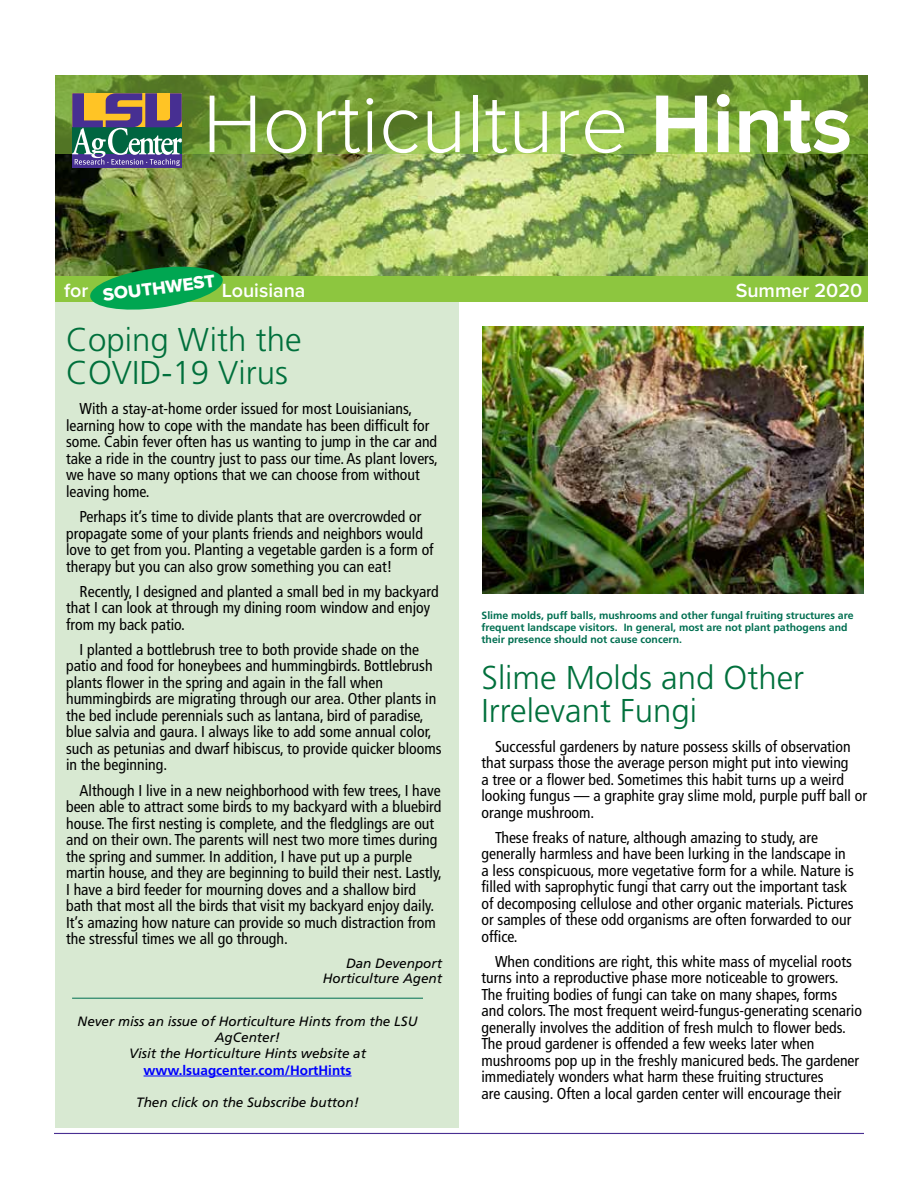
<style>
.page{position:relative;width:918px;height:1188px;background:#fff}
.page>*{position:absolute;margin:0;border:0;box-sizing:border-box;transform-origin:0 0}
.t1{font:300 84.75px "Proxima Nova";color:#fff}
.Headings_H1{font:300 33px/33px "Frutiger LT Std";color:#00703c}
.t2{font:600 19.8px "Proxima Nova";color:#fff}
.t3{font:18.3px "Proxima Nova Extrabld";color:#fff}
.Body_text_P{font:condensed 15.75px/16.5px "Frutiger LT Std";color:#000}
.Website{font:italic 13.5px/16.2px "Frutiger LT Std";color:#000;text-align:center}
.Website-2{font:700 13.5px "Frutiger LT Std";color:#00f}
.author_name_P{font:italic 13.5px "Frutiger LT Std";color:#000}
.Caption_P{font:700 10.5px/12px "Frutiger LT Std";color:#006f51}
.s1{font-weight:700}
</style>
<div class="page">
<div style="left:55px;top:297px;width:404px;height:831px;background:#d8e9d2"></div>
<hr style="left:144px;top:1076px;width:208px;height:1px;background:#00f">
<img style="left:55px;top:154px;width:813px;height:122px">
<svg style="left:55px;top:76px;width:813px;height:78px;background:#77a139"></svg>
<div style="left:55px;top:276px;width:813px;height:26px;background:#8dc63f"></div>
<div style="left:72px;top:154px;width:110px;height:14px;background:#472f92"></div>
<svg style="left:72px;top:93px;width:110px;height:73px"></svg>
<svg style="left:89px;top:264px;width:135px;height:46px"></svg>
<img style="left:482px;top:327px;width:382px;height:267px">
<hr style="left:72px;top:998px;width:351px;height:1px;background:#006f51">
<hr style="left:54px;top:1133px;width:810px;height:1px;background:#492f92">
<p class="t1" style="left:203px;top:77px;width:651px">Horticulture <span class="s1">Hints</span></p>
<p class="t3" style="left:102px;top:281px;width:114px;rotate:-7deg">SOUTHWEST</p>
<h1 class="Headings_H1" style="left:66px;top:324px;width:237px">Coping With the<br>COVID-19 Virus</h1>
<p class="Body_text_P" style="left:66px;top:401px;width:373px;text-indent:14px">With a stay-at-home order issued for most Louisianians, learning how to cope with the mandate has been difficult for some. Cabin fever often has us wanting to jump in the car and take a ride in the country just to pass our time. As plant lovers, we have so many options that we can choose from without leaving home.</p>
<p class="Body_text_P" style="left:66px;top:509px;width:369px;text-indent:14px">Perhaps it’s time to divide plants that are overcrowded or propagate some of your plants friends and neighbors would love to get from you. Planting a vegetable garden is a form of therapy but you can also grow something you can eat!</p>
<p class="Body_text_P" style="left:66px;top:583px;width:374px;text-indent:14px">Recently, I designed and planted a small bed in my backyard that I can look at through my dining room window and enjoy from my back patio.</p>
<p class="Body_text_P" style="left:66px;top:641px;width:377px;text-indent:14px">I planted a bottlebrush tree to both provide shade on the patio and food for honeybees and hummingbirds. Bottlebrush plants flower in the spring and again in the fall when hummingbirds are migrating through our area. Other plants in the bed include perennials such as lantana, bird of paradise, blue salvia and gaura. I always like to add some annual color, such as petunias and dwarf hibiscus, to provide quicker blooms in the beginning.</p>
<p class="Body_text_P" style="left:66px;top:782px;width:378px;text-indent:14px">Although I live in a new neighborhood with few trees, I have been able to attract some birds to my backyard with a bluebird house. The first nesting is complete, and the fledglings are out and on their own. The parents will nest two more times during the spring and summer. In addition, I have put up a purple martin house, and they are beginning to build their nest. Lastly, I have a bird feeder for mourning doves and a shallow bird bath that most all the birds that visit my backyard enjoy daily.<br>It’s amazing how nature can provide so much distraction from the stressful times we all go through.</p>
<p class="author_name_P" style="left:346px;top:955px;width:98px">Dan Devenport</p>
<p class="author_name_P" style="left:323px;top:970px;width:121px">Horticulture Agent</p>
<p class="t2" style="left:64px;top:276px;width:26px">for</p>
<p class="t2" style="left:222px;top:276px;width:85px">Louisiana</p>
<p class="t2" style="left:736px;top:276px;width:128px">Summer 2020</p>
<p class="Caption_P" style="left:482px;top:610px;width:374px">Slime molds, puff balls, mushrooms and other fungal fruiting structures are frequent landscape visitors. In general, most are not plant pathogens and their presence should not cause concern.</p>
<h1 class="Headings_H1" style="left:482px;top:661px;width:324px">Slime Molds and Other<br>Irrelevant Fungi</h1>
<p class="Body_text_P" style="left:482px;top:738px;width:387px;text-indent:14px">Successful gardeners by nature possess skills of observation that surpass those the average person might put into viewing<br>a tree or a flower bed. Sometimes this habit turns up a weird looking fungus — a graphite gray slime mold, purple puff ball or orange mushroom.</p>
<p class="Body_text_P" style="left:482px;top:829px;width:374px;text-indent:14px">These freaks of nature, although amazing to study, are generally harmless and have been lurking in the landscape in a less conspicuous, more vegetative form for a while. Nature is filled with saprophytic fungi that carry out the important task of decomposing cellulose and other organic materials. Pictures or samples of these odd organisms are often forwarded to our office.</p>
<p class="Body_text_P" style="left:482px;top:953px;width:382px;text-indent:14px">When conditions are right, this white mass of mycelial roots turns into a reproductive phase more noticeable to growers.<br>The fruiting bodies of fungi can take on many shapes, forms and colors. The most frequent weird-fungus-generating scenario generally involves the addition of fresh mulch to flower beds.<br>The proud gardener is offended a few weeks later when mushrooms pop up in the freshly manicured beds. The gardener immediately wonders what harm these fruiting structures<br>are causing. Often a local garden center will encourage their</p>
<p class="Website" style="left:78px;top:1013px;width:341px">Never miss an issue of Horticulture Hints from the LSU<br>AgCenter!</p>
<p class="Website" style="left:129px;top:1046px;width:239px">Visit the Horticulture Hints website at</p>
<p class="Website-2" style="left:144px;top:1062px;width:210px">www.lsuagcenter.com/HortHints</p>
<p class="Website" style="left:136px;top:1094px;width:224px">Then click on the Subscribe button!</p>
</div>
